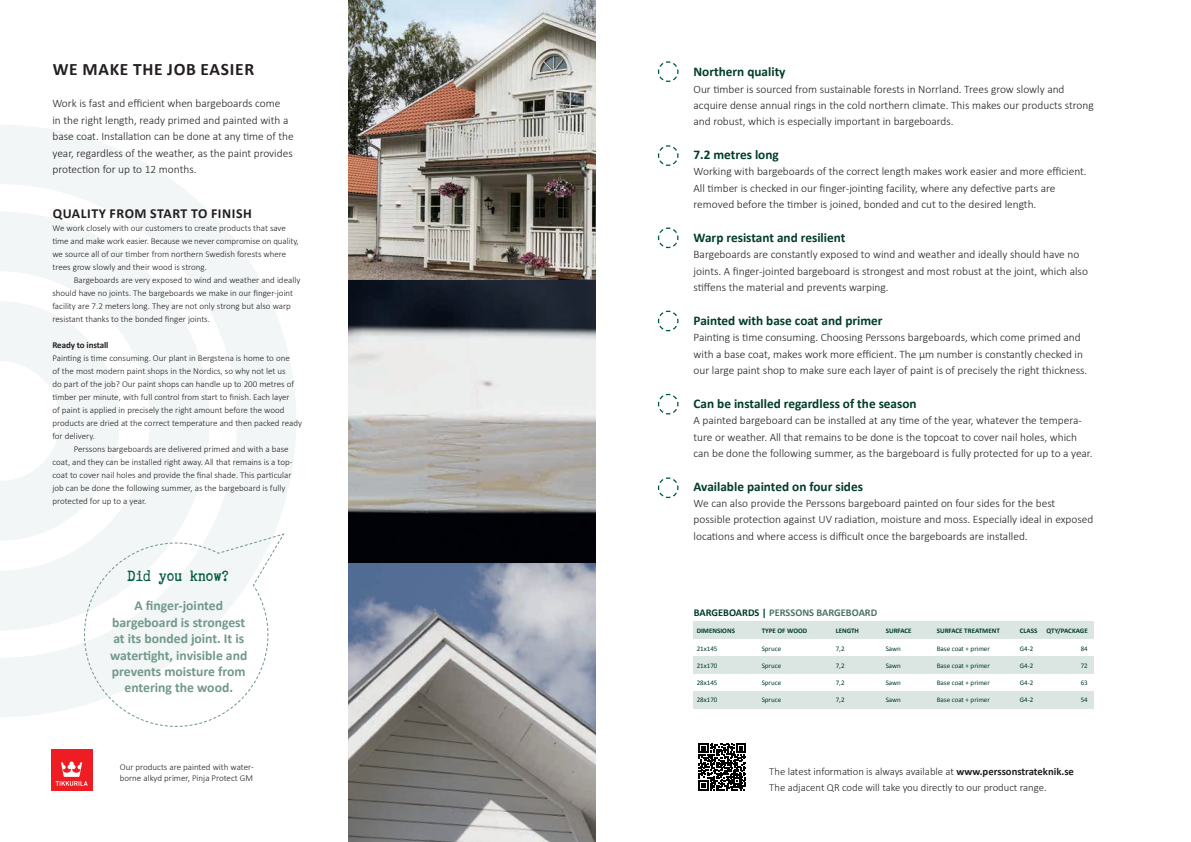
<style>
.page{position:relative;width:1191px;height:842px;background:#fff}
.page>*{position:absolute;margin:0;border:0;box-sizing:border-box;transform-origin:0 0}
.t1{font:17.6px "Truetypewriter Polygl OTT";color:#005a40}
.t2{font:700 17.5px "Calibri";letter-spacing:.04em;color:#231f20}
.t3{font:700 13.8px "Calibri";letter-spacing:.04em;color:#231f20}
.t4{font:700 13.7px/16.4px "Calibri";color:#71998a;text-align:center}
.t5{font:700 13.3px "Calibri";color:#003d28}
.t6{font:300 11.4px/16.4px "Calibri";color:#231f20}
.t7{font:300 10.7px/15.9px "Calibri";color:#231f20}
.t8{font:700 10.4px "Calibri";color:#4b7567}
.t9{font:300 9px/13px "Calibri";color:#231f20}
.t10{font:700 9px "Calibri";letter-spacing:-.01em;color:#231f20}
.t11{font:7px "Calibri";color:#003d28}
.t12{font:700 7px "Calibri";color:#003d28}
.s1{color:#003d28}
.s2{font-weight:700}
</style>
<div class="page">
<svg style="left:657px;top:61px;width:22px;height:21px"></svg>
<svg style="left:657px;top:145px;width:22px;height:21px"></svg>
<svg style="left:657px;top:227px;width:22px;height:22px"></svg>
<svg style="left:657px;top:310px;width:22px;height:22px"></svg>
<svg style="left:657px;top:393px;width:22px;height:22px"></svg>
<svg style="left:657px;top:477px;width:22px;height:22px"></svg>
<svg style="left:0;top:125px;width:296px;height:370px"></svg>
<svg style="left:0;top:211px;width:209px;height:90px;fill:#f3f6f6"></svg>
<img style="left:349px;top:562px;width:246px;height:280px">
<img style="left:349px;top:0;width:246px;height:280px">
<svg style="left:0;top:301px;width:286px;height:426px"></svg>
<svg style="left:698px;top:743px;width:48px;height:47px"></svg>
<div style="left:693px;top:656px;width:400px;height:18px;background:#dbe5e2"></div>
<div style="left:693px;top:691px;width:400px;height:18px;background:#dbe5e2"></div>
<div style="left:693px;top:622px;width:400px;height:17px;background:#dbe5e2"></div>
<div style="left:51px;top:750px;width:41px;height:41px;background:#ee1d23"></div>
<svg style="left:56px;top:761px;width:32px;height:25px"></svg>
<svg style="left:349px;top:280px;width:246px;height:282px;background:#868889"></svg>
<h2 class="t2" style="left:53px;top:56px;width:203px">WE MAKE THE JOB EASIER</h2>
<p class="t6" style="left:52px;top:95px;width:243px">Work is fast and efficient when bargeboards come<br>in the right length, ready primed and painted with a base coat. Installation can be done at any time of the year, regardless of the weather, as the paint provides protection for up to 12 months.</p>
<p class="t3" style="left:53px;top:204px;width:201px">QUALITY FROM START TO FINISH</p>
<p class="t9" style="left:52px;top:221px;width:248px">We work closely with our customers to create products that save time and make work easier. Because we never compromise on quality, we source all of our timber from northern Swedish forests where trees grow slowly and their wood is strong.</p>
<p class="t9" style="left:52px;top:273px;width:249px;text-indent:21px">Bargeboards are very exposed to wind and weather and ideally should have no joints. The bargeboards we make in our finger-joint facility are 7.2 meters long. They are not only strong but also warp resistant thanks to the bonded finger joints.</p>
<p class="t10" style="left:52px;top:339px;width:58px">Ready to install</p>
<p class="t9" style="left:52px;top:351px;width:251px">Painting is time consuming. Our plant in Bergstena is home to one<br>of the most modern paint shops in the Nordics, so why not let us<br>do part of the job? Our paint shops can handle up to 200 metres of timber per minute, with full control from start to finish. Each layer<br>of paint is applied in precisely the right amount before the wood products are dried at the correct temperature and then packed ready for delivery.</p>
<p class="t9" style="left:52px;top:442px;width:241px;text-indent:21px">Perssons bargeboards are delivered primed and with a base coat, and they can be installed right away. All that remains is a top&shy;coat to cover nail holes and provide the final shade. This particular job can be done the following summer, as the bargeboard is fully protected for up to a year.</p>
<h1 class="t1" style="left:128px;top:566px;width:103px">Did you know?</h1>
<p class="t4" style="left:110px;top:597px;width:139px">A finger-jointed bargeboard is strongest at its bonded joint. It is watertight, invisible and prevents moisture from entering the wood.</p>
<p class="t9" style="left:120px;top:762px;width:135px;line-height:10.8px">Our products are painted with water&shy;borne alkyd primer, Pinja Protect GM</p>
<p class="t5" style="left:693px;top:62px;width:93px">Northern quality</p>
<p class="t6" style="left:693px;top:80px;width:402px">Our timber is sourced from sustainable forests in Norrland. Trees grow slowly and acquire dense annual rings in the cold northern climate. This makes our products strong and robust, which is especially important in bargeboards.</p>
<p class="t5" style="left:693px;top:145px;width:87px">7.2 metres long</p>
<p class="t6" style="left:693px;top:163px;width:394px">Working with bargeboards of the correct length makes work easier and more efficient.<br>All timber is checked in our finger-jointing facility, where any defective parts are removed before the timber is joined, bonded and cut to the desired length.</p>
<p class="t5" style="left:693px;top:228px;width:153px">Warp resistant and resilient</p>
<p class="t6" style="left:693px;top:246px;width:396px">Bargeboards are constantly exposed to wind and weather and ideally should have no joints. A finger-jointed bargeboard is strongest and most robust at the joint, which also stiffens the material and prevents warping.</p>
<p class="t5" style="left:693px;top:311px;width:190px">Painted with base coat and primer</p>
<p class="t6" style="left:693px;top:329px;width:395px">Painting is time consuming. Choosing Perssons bargeboards, which come primed and with a base coat, makes work more efficient. The µm number is constantly checked in our large paint shop to make sure each layer of paint is of precisely the right thickness.</p>
<p class="t5" style="left:693px;top:394px;width:225px">Can be installed regardless of the season</p>
<p class="t6" style="left:693px;top:412px;width:400px">A painted bargeboard can be installed at any time of the year, whatever the tempera&shy;ture or weather. All that remains to be done is the topcoat to cover nail holes, which can be done the following summer, as the bargeboard is fully protected for up to a year.</p>
<p class="t5" style="left:693px;top:477px;width:171px">Available painted on four sides</p>
<p class="t6" style="left:693px;top:495px;width:401px">We can also provide the Perssons bargeboard painted on four sides for the best possible protection against UV radiation, moisture and moss. Especially ideal in exposed locations and where access is difficult once the bargeboards are installed.</p>
<p class="t8" style="left:693px;top:605px;width:185px"><span class="s1">BARGEBOARDS |</span> PERSSONS BARGEBOARD</p>
<p class="t12" style="left:696px;top:626px;width:40px">DIMENSIONS</p>
<p class="t12" style="left:761px;top:626px;width:47px">TYPE OF WOOD</p>
<p class="t12" style="left:835px;top:626px;width:25px">LENGTH</p>
<p class="t12" style="left:885px;top:626px;width:27px">SURFACE</p>
<p class="t12" style="left:936px;top:626px;width:65px">SURFACE TREATMENT</p>
<p class="t12" style="left:1019px;top:626px;width:19px">CLASS</p>
<p class="t12" style="left:1046px;top:626px;width:43px">QTY/PACKAGE</p>
<p class="t11" style="left:696px;top:643px;width:22px">21x145</p>
<p class="t11" style="left:761px;top:643px;width:21px">Spruce</p>
<p class="t11" style="left:835px;top:643px;width:10px">7,2</p>
<p class="t11" style="left:885px;top:643px;width:17px">Sawn</p>
<p class="t11" style="left:936px;top:643px;width:55px">Base coat + primer</p>
<p class="t11" style="left:1019px;top:643px;width:15px">G4-2</p>
<p class="t11" style="left:1080px;top:643px;width:9px">84</p>
<p class="t11" style="left:696px;top:661px;width:22px">21x170</p>
<p class="t11" style="left:761px;top:661px;width:21px">Spruce</p>
<p class="t11" style="left:835px;top:661px;width:10px">7,2</p>
<p class="t11" style="left:885px;top:661px;width:17px">Sawn</p>
<p class="t11" style="left:936px;top:661px;width:55px">Base coat + primer</p>
<p class="t11" style="left:1019px;top:661px;width:15px">G4-2</p>
<p class="t11" style="left:1080px;top:661px;width:9px">72</p>
<p class="t11" style="left:696px;top:678px;width:22px">28x145</p>
<p class="t11" style="left:761px;top:678px;width:21px">Spruce</p>
<p class="t11" style="left:835px;top:678px;width:10px">7,2</p>
<p class="t11" style="left:885px;top:678px;width:17px">Sawn</p>
<p class="t11" style="left:936px;top:678px;width:55px">Base coat + primer</p>
<p class="t11" style="left:1019px;top:678px;width:15px">G4-2</p>
<p class="t11" style="left:1080px;top:678px;width:9px">63</p>
<p class="t11" style="left:696px;top:695px;width:22px">28x170</p>
<p class="t11" style="left:761px;top:695px;width:21px">Spruce</p>
<p class="t11" style="left:835px;top:695px;width:10px">7,2</p>
<p class="t11" style="left:885px;top:695px;width:17px">Sawn</p>
<p class="t11" style="left:936px;top:695px;width:55px">Base coat + primer</p>
<p class="t11" style="left:1019px;top:695px;width:15px">G4-2</p>
<p class="t11" style="left:1080px;top:695px;width:9px">54</p>
<p class="t7" style="left:769px;top:763px;width:306px">The latest information is always available at <span class="s2">www.perssonstrateknik.se<br></span>The adjacent QR code will take you directly to our product range.</p>
</div>
